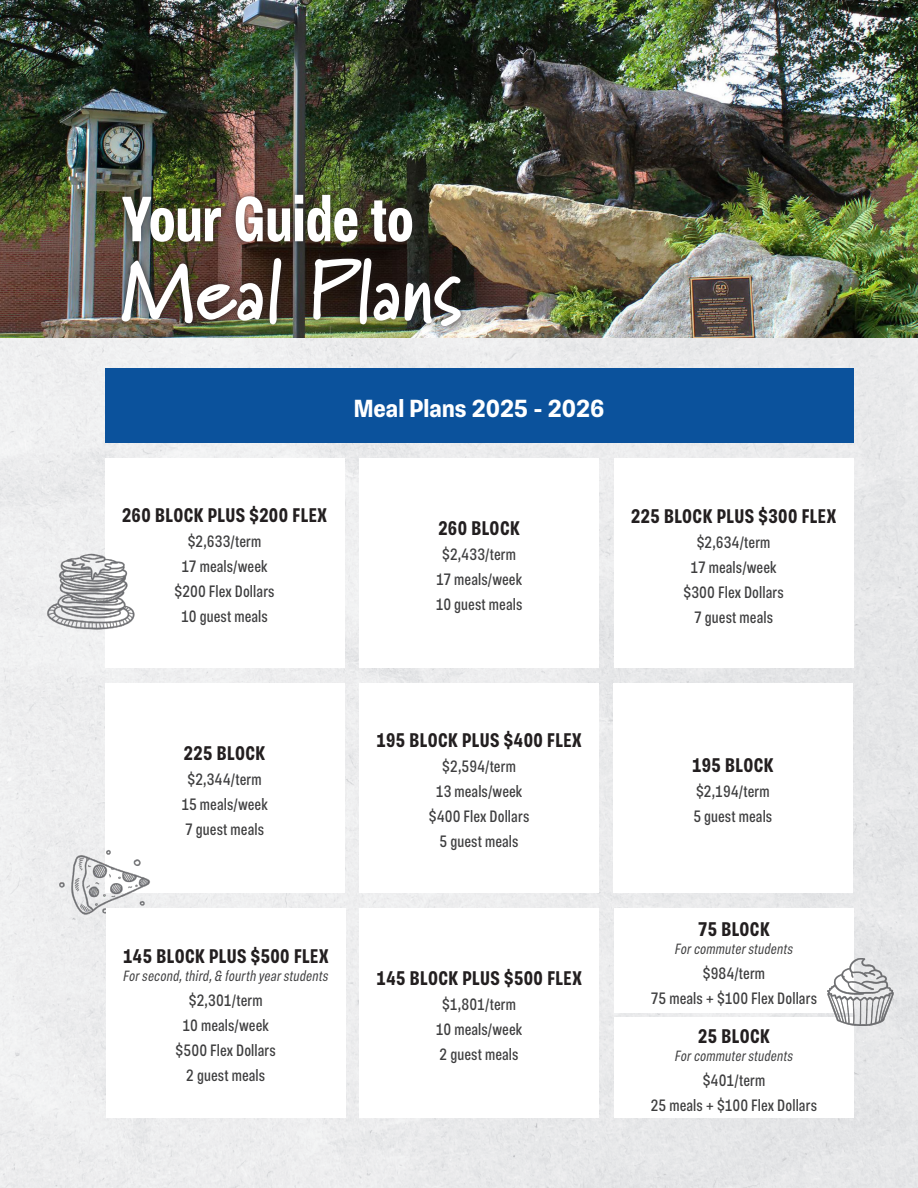
<style>
.page{position:relative;width:918px;height:1188px;background:#fff}
.page>*{position:absolute;margin:0;border:0;box-sizing:border-box;transform-origin:0 0}
.t1{font:700 84px "Marydale";letter-spacing:-.02em;color:#fff}
.t2{font:700 64.5px "Vinila Compressed";letter-spacing:-.005em;color:#fff}
.t3{font:700 24.9px "Vinila Condensed";color:#fff}
.t4{font:700 19.95px "Vinila Compressed";letter-spacing:.02em;color:#231f20}
.t5{font:16.65px "Vinila Compressed";letter-spacing:.005em;color:#3e3e3f}
.t6{font:italic 300 15px "Vinila Compressed";letter-spacing:.01em;color:#3e3e3f}
</style>
<div class="page">
<img style="left:0;top:338px;width:918px;height:850px">
<div style="left:105px;top:458px;width:239px;height:210px;background:#fff"></div>
<div style="left:105px;top:683px;width:239px;height:210px;background:#fff"></div>
<div style="left:359px;top:683px;width:240px;height:210px;background:#fff"></div>
<div style="left:359px;top:459px;width:240px;height:209px;background:#fff"></div>
<div style="left:614px;top:459px;width:239px;height:209px;background:#fff"></div>
<img style="left:0;top:0;width:918px;height:338px">
<img style="left:36px;top:832px;width:139px;height:115px">
<div style="left:115px;top:187px;width:353px;height:146px;background:#231f20;opacity:.75"></div>
<img style="left:22px;top:532px;width:113px;height:116px">
<div style="left:613px;top:683px;width:240px;height:210px;background:#fff"></div>
<div style="left:106px;top:908px;width:240px;height:210px;background:#fff"></div>
<div style="left:105px;top:368px;width:748px;height:75px;background:#0b529c"></div>
<img style="left:599px;top:1010px;width:228px;height:15px">
<div style="left:359px;top:908px;width:240px;height:210px;background:#fff"></div>
<div style="left:614px;top:908px;width:240px;height:105px;background:#fff"></div>
<div style="left:614px;top:1018px;width:240px;height:100px;background:#fff"></div>
<img style="left:827px;top:959px;width:66px;height:66px">
<p class="t2" style="left:122px;top:182px;width:294px">Your Guide to</p>
<p class="t1" style="left:122px;top:241px;width:342px">Meal Plans</p>
<p class="t3" style="left:354px;top:394px;width:252px">Meal Plans 2025 - 2026</p>
<p class="t4" style="left:122px;top:504px;width:206px">260 BLOCK PLUS $200 FLEX</p>
<p class="t5" style="left:188px;top:532px;width:75px">$2,633/term</p>
<p class="t5" style="left:182px;top:557px;width:87px">17 meals/week</p>
<p class="t5" style="left:174px;top:582px;width:102px">$200 Flex Dollars</p>
<p class="t5" style="left:181px;top:607px;width:88px">10 guest meals</p>
<p class="t4" style="left:438px;top:517px;width:83px">260 BLOCK</p>
<p class="t5" style="left:442px;top:545px;width:75px">$2,433/term</p>
<p class="t5" style="left:436px;top:570px;width:87px">17 meals/week</p>
<p class="t5" style="left:436px;top:595px;width:88px">10 guest meals</p>
<p class="t4" style="left:631px;top:504px;width:207px">225 BLOCK PLUS $300 FLEX</p>
<p class="t5" style="left:697px;top:532px;width:75px">$2,634/term</p>
<p class="t5" style="left:691px;top:557px;width:87px">17 meals/week</p>
<p class="t5" style="left:683px;top:582px;width:102px">$300 Flex Dollars</p>
<p class="t5" style="left:694px;top:607px;width:80px">7 guest meals</p>
<p class="t4" style="left:184px;top:741px;width:83px">225 BLOCK</p>
<p class="t5" style="left:188px;top:770px;width:76px">$2,344/term</p>
<p class="t5" style="left:181px;top:795px;width:88px">15 meals/week</p>
<p class="t5" style="left:185px;top:819px;width:80px">7 guest meals</p>
<p class="t4" style="left:123px;top:945px;width:207px">145 BLOCK PLUS $500 FLEX</p>
<p class="t6" style="left:123px;top:968px;width:207px">For second, third, &amp; fourth year students</p>
<p class="t5" style="left:189px;top:991px;width:75px">$2,301/term</p>
<p class="t5" style="left:183px;top:1016px;width:88px">10 meals/week</p>
<p class="t5" style="left:176px;top:1041px;width:102px">$500 Flex Dollars</p>
<p class="t5" style="left:186px;top:1066px;width:80px">2 guest meals</p>
<p class="t4" style="left:376px;top:729px;width:207px">195 BLOCK PLUS $400 FLEX</p>
<p class="t5" style="left:442px;top:757px;width:75px">$2,594/term</p>
<p class="t5" style="left:436px;top:782px;width:88px">13 meals/week</p>
<p class="t5" style="left:429px;top:807px;width:102px">$400 Flex Dollars</p>
<p class="t5" style="left:440px;top:832px;width:80px">5 guest meals</p>
<p class="t4" style="left:376px;top:967px;width:207px">145 BLOCK PLUS $500 FLEX</p>
<p class="t5" style="left:442px;top:995px;width:75px">$1,801/term</p>
<p class="t5" style="left:436px;top:1020px;width:88px">10 meals/week</p>
<p class="t5" style="left:440px;top:1045px;width:80px">2 guest meals</p>
<p class="t4" style="left:692px;top:754px;width:83px">195 BLOCK</p>
<p class="t5" style="left:696px;top:782px;width:75px">$2,194/term</p>
<p class="t5" style="left:693px;top:807px;width:80px">5 guest meals</p>
<p class="t4" style="left:698px;top:918px;width:73px">75 BLOCK</p>
<p class="t6" style="left:675px;top:940px;width:120px">For commuter students</p>
<p class="t5" style="left:703px;top:964px;width:64px">$984/term</p>
<p class="t5" style="left:651px;top:989px;width:168px">75 meals + $100 Flex Dollars</p>
<p class="t4" style="left:698px;top:1025px;width:73px">25 BLOCK</p>
<p class="t6" style="left:675px;top:1047px;width:120px">For commuter students</p>
<p class="t5" style="left:703px;top:1071px;width:64px">$401/term</p>
<p class="t5" style="left:651px;top:1096px;width:168px">25 meals + $100 Flex Dollars</p>
</div>
